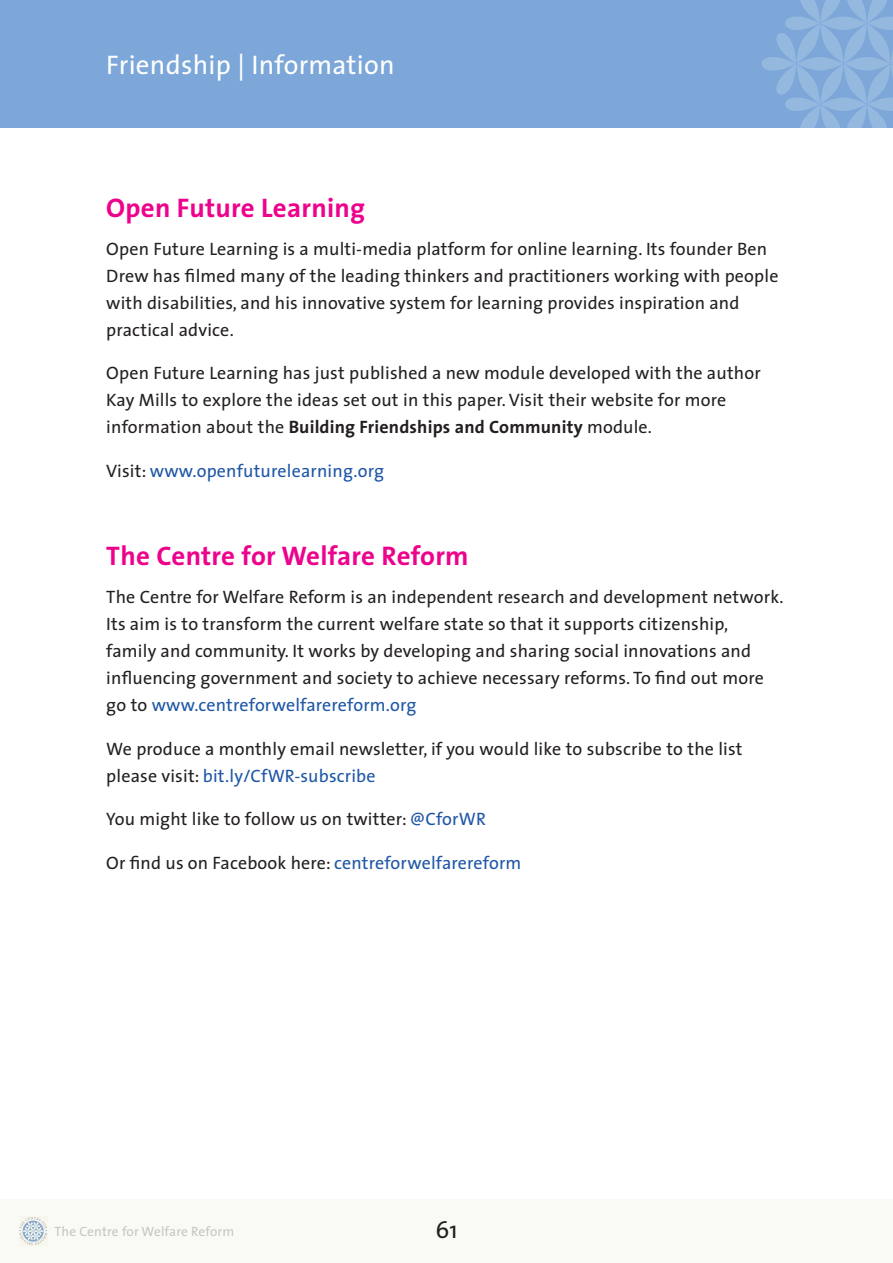
<style>
.page{position:relative;width:893px;height:1263px;background:#fff}
.page>*{position:absolute;margin:0;border:0;box-sizing:border-box;transform-origin:0 0}
.t1{font:700 27px "The Sans";letter-spacing:.01em;color:#ed028c}
.t2{font:27px "The Sans";letter-spacing:.01em;color:#fff}
.t3{font:24px "The Sans";color:#231f20}
.t4{font:18px/27px "The Sans";letter-spacing:.01em;color:#231f20}
.t5{font:18px "The Sans";letter-spacing:.01em;color:#1e56a6}
.t6{font:13.5px "The Sans";letter-spacing:.01em;color:#939598}
.s1{font-weight:700}
.s2{color:#231f20}
.s3{color:#1e56a6}
</style>
<div class="page">
<div style="left:0;top:0;width:893px;height:128px;background:#7ca7d8"></div>
<div style="left:0;top:1199px;width:893px;height:64px;background:#fafaf5"></div>
<svg style="left:761px;top:0;width:132px;height:128px"></svg>
<svg style="left:19px;top:1217px;width:28px;height:28px"></svg>
<h1 class="t2" style="left:106px;top:42px;width:290px">Friendship | Information</h1>
<h1 class="t1" style="left:106px;top:185px;width:260px">Open Future Learning</h1>
<p class="t4" style="left:106px;top:235px;width:674px">Open Future Learning is a multi-media platform for online learning. Its founder Ben Drew has filmed many of the leading thinkers and practitioners working with people with disabilities, and his innovative system for learning provides inspiration and practical advice.</p>
<p class="t4" style="left:106px;top:359px;width:656px">Open Future Learning has just published a new module developed with the author<br>Kay Mills to explore the ideas set out in this paper. Visit their website for more information about the <span class="s1">Building Friendships and Community</span> module.</p>
<p class="t5" style="left:106px;top:456px;width:279px"><span class="s2">Visit:</span> www.openfuturelearning.org</p>
<h1 class="t1" style="left:106px;top:534px;width:364px">The Centre for Welfare Reform</h1>
<p class="t4" style="left:106px;top:583px;width:677px">The Centre for Welfare Reform is an independent research and development network.<br>Its aim is to transform the current welfare state so that it supports citizenship, family and community. It works by developing and sharing social innovations and influencing government and society to achieve necessary reforms. To find out more go to <span class="s3">www.centreforwelfarereform.org</span></p>
<p class="t4" style="left:106px;top:734px;width:638px">We produce a monthly email newsletter, if you would like to subscribe to the list please visit: <span class="s3">bit.ly/CfWR-subscribe</span></p>
<p class="t4" style="left:106px;top:805px;width:381px">You might like to follow us on twitter: <span class="s3">@CforWR</span></p>
<p class="t4" style="left:106px;top:848px;width:417px">Or find us on Facebook here: <span class="s3">centreforwelfarereform</span></p>
<p class="t6" style="left:54px;top:1220px;width:181px">The Centre for Welfare Reform</p>
<h2 class="t3" style="left:435px;top:1210px;width:24px">61</h2>
</div>
